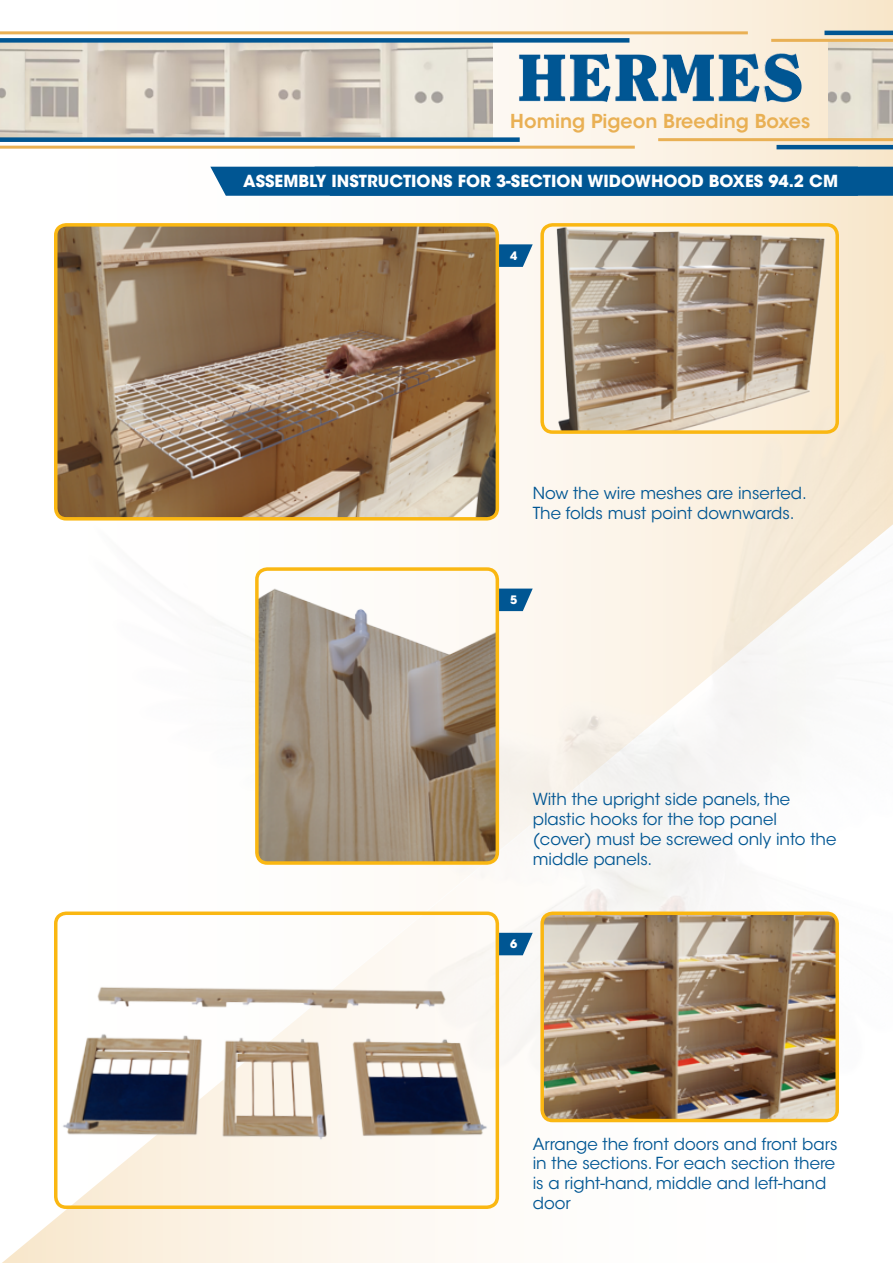
<style>
.page{position:relative;width:893px;height:1263px;background:#fff}
.page>*{position:absolute;margin:0;border:0;box-sizing:border-box;transform-origin:0 0}
.t1{font:600 19.05px "ITC Avant Garde Std";color:#e9b054}
.t2{font:16.5px/19.8px "ITC Avant Garde Std";color:#005693}
.t3{font:700 16.5px "ITC Avant Garde Std";color:#fff}
.t4{font:700 11.55px "ITC Avant Garde Std";color:#fff}
</style>
<div class="page">
<svg style="left:0;top:0;width:893px;height:268px"></svg>
<svg style="left:2px;top:1093px;width:827px;height:170px"></svg>
<img style="left:221px;top:268px;width:672px;height:825px">
<img style="left:0;top:43px;width:492px;height:94px">
<img style="left:828px;top:42px;width:65px;height:96px">
<img style="left:569px;top:53px;width:233px;height:50px">
<div style="left:0;top:38px;width:629px;height:5px;background:#005693"></div>
<hr style="left:776px;top:145px;width:117px;height:4px;background:#005693">
<hr style="left:0;top:31px;width:748px;height:3px;background:#e9b054">
<hr style="left:658px;top:138px;width:235px;height:3px;background:#e9b054">
<hr style="left:771px;top:39px;width:122px;height:3px;background:#e9b054">
<hr style="left:0;top:146px;width:635px;height:3px;background:#e9b054">
<hr style="left:824px;top:31px;width:69px;height:4px;background:#005693">
<div style="left:0;top:137px;width:520px;height:5px;background:#005693"></div>
<svg style="left:499px;top:244px;width:34px;height:23px"></svg>
<img style="left:56px;top:225px;width:441px;height:294px">
<div style="left:54px;top:223px;width:445px;height:298px;border:3px solid #fab712;border-radius:10px"></div>
<svg style="left:499px;top:589px;width:34px;height:22px"></svg>
<svg style="left:499px;top:933px;width:34px;height:22px"></svg>
<img style="left:257px;top:569px;width:240px;height:294px">
<div style="left:255px;top:567px;width:244px;height:298px;border:3px solid #fab712;border-radius:10px"></div>
<img style="left:58px;top:913px;width:439px;height:281px">
<div style="left:54px;top:911px;width:445px;height:298px;border:3px solid #fab712;border-radius:10px"></div>
<img style="left:542px;top:913px;width:295px;height:207px">
<div style="left:540px;top:911px;width:299px;height:211px;border:3px solid #fab712;border-radius:10px"></div>
<img style="left:542px;top:225px;width:295px;height:207px">
<div style="left:540px;top:223px;width:299px;height:211px;border:3px solid #fab712;border-radius:10px"></div>
<div style="left:210px;top:167px;width:683px;height:29px;background:#005693"></div>
<p class="t1" style="left:510px;top:109px;width:301px">Homing Pigeon Breeding Boxes</p>
<p class="t3" style="left:243px;top:171px;width:596px">ASSEMBLY INSTRUCTIONS FOR 3-SECTION WIDOWHOOD BOXES 94.2 CM</p>
<p class="t4" style="left:510px;top:248px;width:9px">4</p>
<p class="t2" style="left:533px;top:483px;width:276px">Now the wire meshes are inserted.</p>
<p class="t2" style="left:533px;top:503px;width:263px">The folds must point downwards.</p>
<p class="t4" style="left:510px;top:592px;width:9px">5</p>
<p class="t2" style="left:533px;top:790px;width:305px">With the upright side panels, the plastic hooks for the top panel (cover) must be screwed only into the middle panels.</p>
<p class="t4" style="left:510px;top:936px;width:9px">6</p>
<p class="t2" style="left:533px;top:1134px;width:306px">Arrange the front doors and front bars in the sections. For each section there is a right-hand, middle and left-hand door</p>
</div>
